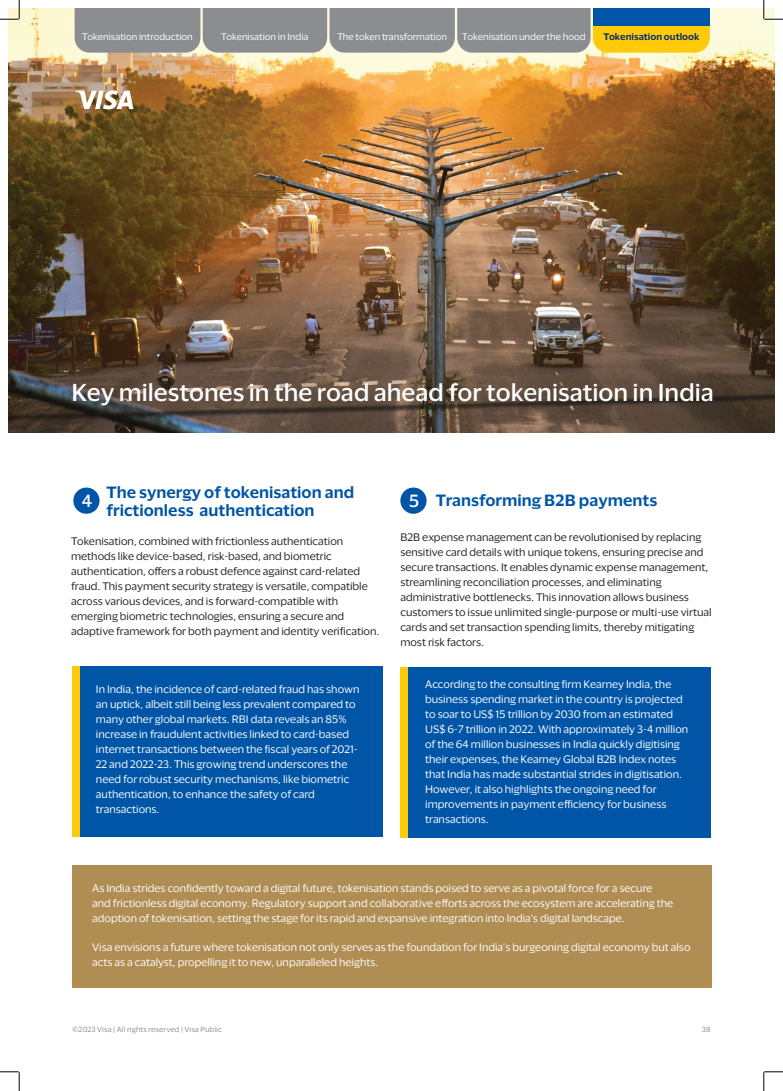
<style>
.page{position:relative;width:783px;height:1091px;background:#fff}
.page>*{position:absolute;margin:0;border:0;box-sizing:border-box;transform-origin:0 0}
.t1{font:500 22.5px "Visa Dialect";color:#fff}
.t2{font:500 16.25px "Visa Dialect";color:#fff}
.t3{font:600 15px/18px "Visa Dialect";color:#0155a7}
.t4{font:10px/15px "Visa Dialect";color:#fff}
.t5{font:10px/15px "Visa Dialect";color:#231f20}
.t6{font:8.75px "Visa Dialect";color:#fff}
.t7{font:600 8.75px "Visa Dialect";color:#062c6e}
.t8{font:6.88px "Visa Dialect";letter-spacing:.02em;color:#8b8d90}
</style>
<div class="page">
<div style="left:400px;top:667px;width:311px;height:170px;background:#0155a7"></div>
<div style="left:400px;top:667px;width:8px;height:170px;background:#feca0a"></div>
<div style="left:72px;top:666px;width:311px;height:171px;background:#0155a7"></div>
<div style="left:72px;top:666px;width:8px;height:171px;background:#feca0a"></div>
<img style="left:9px;top:9px;width:765px;height:423px">
<div style="left:72px;top:865px;width:639px;height:123px;background:#af8d53"></div>
<svg style="left:74px;top:90px;width:59px;height:19px"></svg>
<div style="left:73px;top:487px;width:26px;height:27px;background:#0155a7;border-radius:50%"></div>
<div style="left:400px;top:487px;width:26px;height:27px;background:#0155a7;border-radius:50%"></div>
<svg style="left:75px;top:9px;width:634px;height:44px;background:#9d9883"></svg>
<div style="left:592px;top:9px;width:117px;height:17px;background:#0155a7"></div>
<svg style="left:0;top:0;width:20px;height:20px"></svg>
<svg style="left:0;top:1071px;width:20px;height:20px"></svg>
<svg style="left:763px;top:0;width:19px;height:20px"></svg>
<svg style="left:763px;top:1071px;width:19px;height:20px"></svg>
<p class="t6" style="left:82px;top:30px;width:112px">Tokenisation introduction</p>
<p class="t6" style="left:221px;top:30px;width:89px">Tokenisation in India</p>
<p class="t6" style="left:337px;top:30px;width:111px">The token transformation</p>
<p class="t6" style="left:462px;top:30px;width:125px">Tokenisation under the hood</p>
<p class="t7" style="left:603px;top:30px;width:97px">Tokenisation outlook</p>
<h1 class="t1" style="left:71px;top:375px;width:644px">Key milestones in the road ahead for tokenisation in India</h1>
<h3 class="t3" style="left:107px;top:482px;width:249px">The synergy of tokenisation and frictionless authentication</h3>
<p class="t5" style="left:71px;top:533px;width:310px">Tokenisation, combined with frictionless authentication methods like device-based, risk-based, and biometric authentication, offers a robust defence against card-related fraud. This payment security strategy is versatile, compatible across various devices, and is forward-compatible with emerging biometric technologies, ensuring a secure and adaptive framework for both payment and identity verification.</p>
<h2 class="t2" style="left:82px;top:488px;width:12px">4</h2>
<p class="t4" style="left:96px;top:681px;width:265px">In India, the incidence of card-related fraud has shown an uptick, albeit still being less prevalent compared to many other global markets. RBI data reveals an 85% increase in fraudulent activities linked to card-based internet transactions between the fiscal years of 2021- 22 and 2022-23. This growing trend underscores the need for robust security mechanisms, like biometric authentication, to enhance the safety of card transactions.</p>
<h3 class="t3" style="left:436px;top:490px;width:223px">Transforming B2B payments</h3>
<p class="t5" style="left:400px;top:529px;width:312px">B2B expense management can be revolutionised by replacing sensitive card details with unique tokens, ensuring precise and secure transactions. It enables dynamic expense management, streamlining reconciliation processes, and eliminating administrative bottlenecks. This innovation allows business customers to issue unlimited single-purpose or multi-use virtual cards and set transaction spending limits, thereby mitigating most risk factors.</p>
<p class="t4" style="left:425px;top:676px;width:264px">According to the consulting firm Kearney India, the business spending market in the country is projected to soar to US$ 15 trillion by 2030 from an estimated US$ 6-7 trillion in 2022. With approximately 3-4 million of the 64 million businesses in India quickly digitising their expenses, the Kearney Global B2B Index notes that India has made substantial strides in digitisation.<br>However, it also highlights the ongoing need for improvements in payment efficiency for business transactions.</p>
<h2 class="t2" style="left:409px;top:488px;width:12px">5</h2>
<p class="t4" style="left:92px;top:880px;width:582px">As India strides confidently toward a digital future, tokenisation stands poised to serve as a pivotal force for a secure and frictionless digital economy. Regulatory support and collaborative efforts across the ecosystem are accelerating the adoption of tokenisation, setting the stage for its rapid and expansive integration into India’s digital landscape.</p>
<p class="t4" style="left:92px;top:939px;width:599px">Visa envisions a future where tokenisation not only serves as the foundation for India’s burgeoning digital economy but also acts as a catalyst, propelling it to new, unparalleled heights.</p>
<p class="t8" style="left:72px;top:1024px;width:151px">©2023 Visa | All rights reserved | Visa Public</p>
<p class="t8" style="left:702px;top:1024px;width:10px">38</p>
</div>
